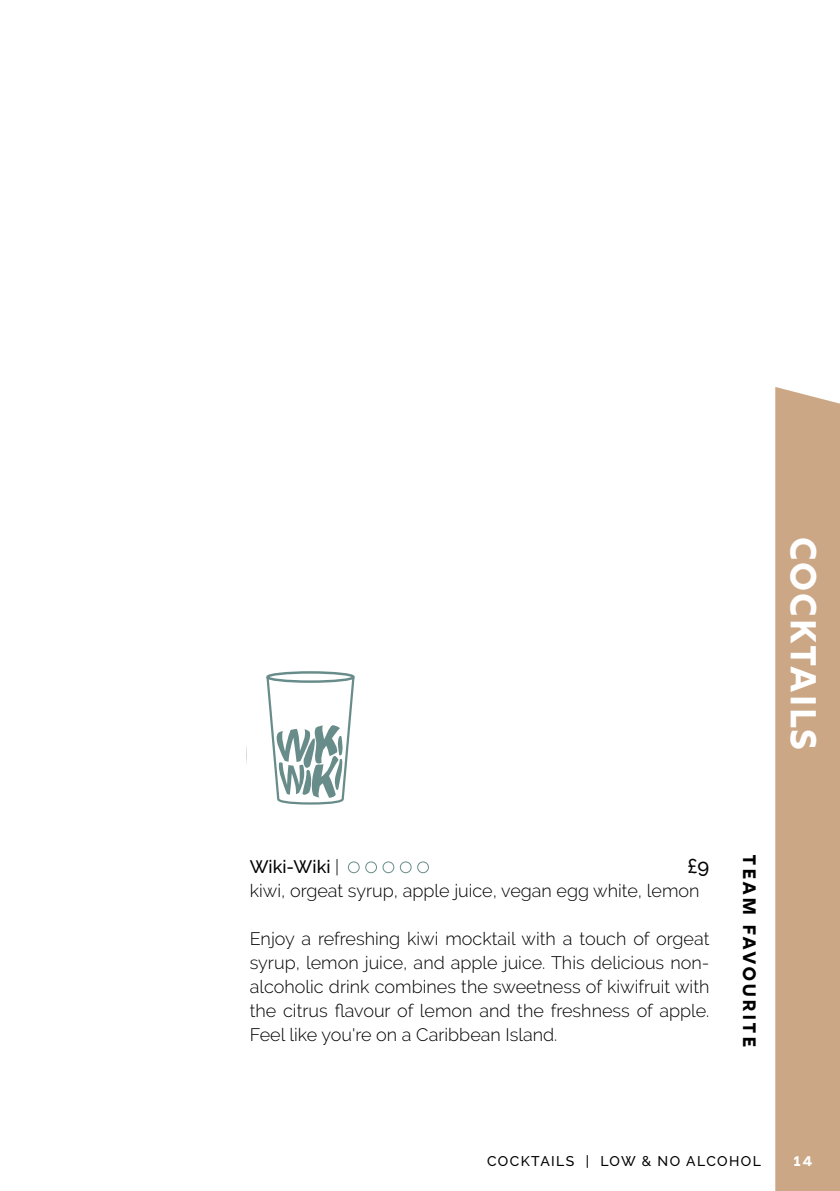
<style>
.page{position:relative;width:840px;height:1191px;background:#fff}
.page>*{position:absolute;margin:0;border:0;box-sizing:border-box;transform-origin:0 0}
.t1{font:36px "Rig Bold Face";color:#fff}
.t2{font:500 20px "Raleway";color:#000}
.t3{font:300 18px/24px "Raleway";color:#000;text-align:justify}
.t4{font:18px "Rig Bold Face";letter-spacing:.1em;color:#000}
.t5{font:500 18px "Raleway";color:#000}
.t6{font:500 14px "Raleway";letter-spacing:.1em;color:#000}
.t7{font:14px "Rig Bold Face";color:#fff}
.s1{font-weight:300}
</style>
<div class="page">
<svg style="left:775px;top:387px;width:64px;height:804px;background:#cca988"></svg>
<div style="left:348px;top:861px;width:11px;height:12px;border:1px solid #688c8a;border-radius:50%"></div>
<div style="left:382px;top:861px;width:12px;height:12px;border:1px solid #688c8a;border-radius:50%"></div>
<div style="left:365px;top:861px;width:12px;height:12px;border:1px solid #688c8a;border-radius:50%"></div>
<div style="left:399px;top:861px;width:12px;height:12px;border:1px solid #688c8a;border-radius:50%"></div>
<div style="left:417px;top:861px;width:11px;height:12px;border:1px solid #688c8a;border-radius:50%"></div>
<svg style="left:246px;top:746px;width:1px;height:18px"></svg>
<div style="left:266px;top:671px;width:88px;height:12px;border:2px solid #688c8a;border-radius:50%"></div>
<svg style="left:266px;top:674px;width:89px;height:131px"></svg>
<h1 class="t1" style="left:825px;top:536px;width:217px;rotate:90deg">COCKTAILS</h1>
<p class="t5" style="left:249px;top:856px;width:91px">Wiki-Wiki <span class="s1">|</span></p>
<p class="t2" style="left:687px;top:854px;width:24px">£9</p>
<p class="t3" style="left:249px;top:878px;width:451px">kiwi, orgeat syrup, apple juice, vegan egg white, lemon</p>
<p class="t3" style="left:249px;top:926px;width:461px">Enjoy a refreshing kiwi mocktail with a touch of orgeat syrup, lemon juice, and apple juice. This delicious non&shy;alcoholic drink combines the sweetness of kiwifruit with the citrus flavour of lemon and the freshness of apple.<br>Feel like you're on a Caribbean Island.</p>
<p class="t4" style="left:760px;top:854px;width:195px;rotate:90deg">team favourite</p>
<p class="t6" style="left:487px;top:1152px;width:275px">COCKTAILS | LOW &amp; NO ALCOHOL</p>
<p class="t7" style="left:792px;top:1152px;width:21px">14</p>
</div>
